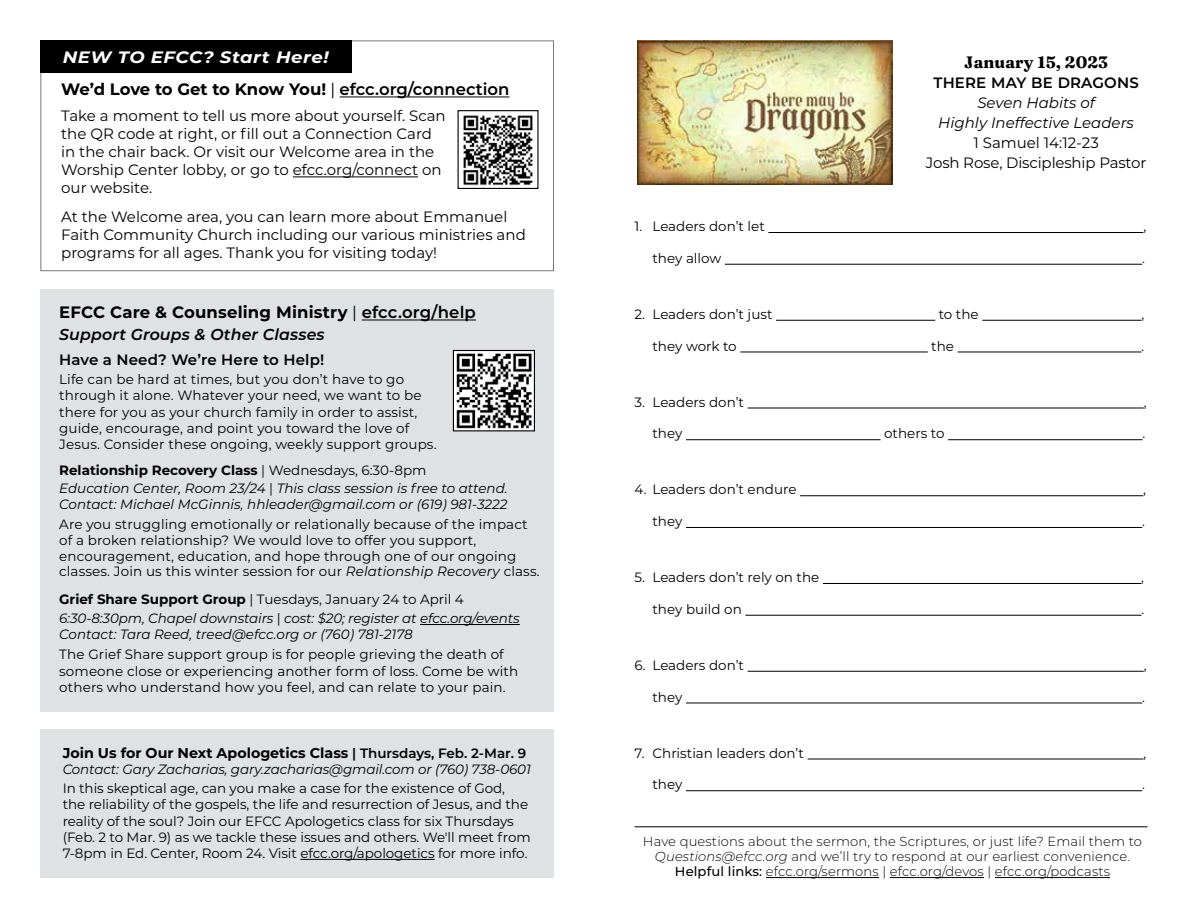
<style>
.page{position:relative;width:1188px;height:918px;background:#fff}
.page>*{position:absolute;margin:0;border:0;box-sizing:border-box;transform-origin:0 0}
.t1{font:700 16.5px/32.7px "Montserrat";letter-spacing:-.015em;color:#000}
.t2{font:700 16.5px "Montserrat";letter-spacing:.005em;color:#000}
.t3{font:900 16.5px "Fraunces 9 pt";letter-spacing:.01em;color:#000}
.t4{font:italic 600 15.75px "Montserrat";letter-spacing:.01em;color:#000}
.t5{font:15px/18px "Montserrat";color:#000}
.t6{font:600 15px "Montserrat";letter-spacing:.01em;color:#000}
.t7{font:italic 15px/20.1px "Montserrat";color:#000;text-align:center}
.t8{font:700 14.25px "Montserrat";color:#000}
.t9{font:13.5px/16.2px "Montserrat";color:#000}
.t10{font:italic 13.5px/18.1px "Montserrat";letter-spacing:-.01em;color:#000}
.t11{font:300 13.2px/15px "Montserrat";letter-spacing:.01em;color:#000;text-align:center}
.s1{font-style:italic;color:#fff}
.s2{font-weight:400}
.s3{font-weight:600}
.s4{font-weight:700;font-style:normal}
.s5{font-style:normal}
.s6{font-style:italic}
.s7{font-weight:600;font-size:13.5px}
.s8{font-weight:500}
</style>
<div class="page">
<div style="left:40px;top:729px;width:514px;height:149px;background:#e0e1e2"></div>
<div style="left:40px;top:40px;width:514px;height:231px;border:1px solid #77787b"></div>
<div style="left:41px;top:41px;width:311px;height:32px;background:#000"></div>
<hr style="left:340px;top:97px;width:169px;height:1px;background:#000">
<hr style="left:293px;top:177px;width:125px;height:1px;background:#000">
<img style="left:463px;top:115px;width:70px;height:71px">
<div style="left:458px;top:110px;width:80px;height:79px;border:1px solid #000"></div>
<div style="left:40px;top:289px;width:514px;height:423px;background:#e0e1e2"></div>
<hr style="left:362px;top:320px;width:114px;height:1px;background:#000">
<hr style="left:420px;top:624px;width:100px;height:1px;background:#000">
<img style="left:455px;top:352px;width:78px;height:77px">
<div style="left:453px;top:350px;width:82px;height:81px;border:1px solid #000"></div>
<hr style="left:300px;top:859px;width:135px;height:1px;background:#000">
<hr style="left:634px;top:826px;width:514px;height:1px;background:#000">
<hr style="left:766px;top:877px;width:113px;height:1px;background:#000">
<hr style="left:890px;top:877px;width:94px;height:1px;background:#000">
<hr style="left:995px;top:877px;width:115px;height:1px;background:#000">
<hr style="left:768px;top:232px;width:375px;height:1px;background:#000">
<hr style="left:725px;top:264px;width:417px;height:1px;background:#000">
<hr style="left:776px;top:320px;width:159px;height:1px;background:#000">
<hr style="left:982px;top:320px;width:159px;height:1px;background:#000">
<hr style="left:740px;top:352px;width:188px;height:1px;background:#000">
<hr style="left:958px;top:352px;width:184px;height:1px;background:#000">
<hr style="left:748px;top:408px;width:396px;height:1px;background:#000">
<hr style="left:686px;top:439px;width:195px;height:1px;background:#000">
<hr style="left:948px;top:439px;width:195px;height:1px;background:#000">
<hr style="left:800px;top:495px;width:343px;height:1px;background:#000">
<hr style="left:686px;top:527px;width:456px;height:1px;background:#000">
<hr style="left:823px;top:583px;width:318px;height:1px;background:#000">
<hr style="left:745px;top:615px;width:396px;height:1px;background:#000">
<hr style="left:748px;top:671px;width:396px;height:1px;background:#000">
<hr style="left:686px;top:703px;width:456px;height:1px;background:#000">
<hr style="left:808px;top:759px;width:336px;height:1px;background:#000">
<hr style="left:686px;top:790px;width:456px;height:1px;background:#000">
<img style="left:637px;top:41px;width:255px;height:143px">
<p class="t1" style="left:61px;top:40px;width:450px"><span class="s1">NEW TO EFCC? Start Here!<br></span>We’d Love to Get to Know You! <span class="s2">|</span> <span class="s3">efcc.org/connection</span></p>
<p class="t5" style="left:61px;top:107px;width:386px">Take a moment to tell us more about yourself. Scan the QR code at right, or fill out a Connection Card in the chair back. Or visit our Welcome area in the Worship Center lobby, or go to efcc.org/connect on our website.</p>
<p class="t5" style="left:61px;top:207px;width:466px">At the Welcome area, you can learn more about Emmanuel<br>Faith Community Church including our various ministries and programs for all ages. Thank you for visiting today!</p>
<p class="t2" style="left:59px;top:301px;width:418px">EFCC Care &amp; Counseling Ministry <span class="s2">|</span> <span class="s3">efcc.org/help</span></p>
<p class="t4" style="left:59px;top:324px;width:267px">Support Groups &amp; Other Classes</p>
<p class="t6" style="left:59px;top:349px;width:267px">Have a Need? We’re Here to Help!</p>
<p class="t9" style="left:59px;top:371px;width:379px">Life can be hard at times, but you don’t have to go through it alone. Whatever your need, we want to be there for you as your church family in order to assist, guide, encourage, and point you toward the love of Jesus. Consider these ongoing, weekly support groups.</p>
<p class="t10" style="left:59px;top:461px;width:450px"><span class="s4">Relationship Recovery Class</span> <span class="s5">| Wednesdays, 6:30-8pm<br></span>Education Center, Room 23/24 <span class="s5">|</span> This class session is free to attend.</p>
<p class="t10" style="left:59px;top:495px;width:450px">Contact: Michael McGinnis, hhleader@gmail.com or (619) 981-3222</p>
<p class="t9" style="left:59px;top:516px;width:482px;line-height:15.8px">Are you struggling emotionally or relationally because of the impact of a broken relationship? We would love to offer you support, encouragement, education, and hope through one of our ongoing classes. Join us this winter session for our <span class="s6">Relationship Recovery</span> class.</p>
<p class="t10" style="left:59px;top:590px;width:462px;line-height:18.9px"><span class="s4">Grief Share Support Group</span> <span class="s5">| Tuesdays, January 24 to April 4<br></span>6:30-8:30pm, Chapel downstairs <span class="s5">|</span> cost: $20; register at efcc.org/events</p>
<p class="t10" style="left:59px;top:625px;width:355px">Contact: Tara Reed, treed@efcc.org or (760) 781-2178</p>
<p class="t9" style="left:59px;top:646px;width:461px">The Grief Share support group is for people grieving the death of someone close or experiencing another form of loss. Come be with others who understand how you feel, and can relate to your pain.</p>
<p class="t8" style="left:63px;top:743px;width:465px">Join Us for Our Next Apologetics Class <span class="s7">| Thursdays, Feb. 2-Mar. 9</span></p>
<p class="t10" style="left:63px;top:760px;width:470px">Contact: Gary Zacharias, gary.zacharias@gmail.com or (760) 738-0601</p>
<p class="t9" style="left:63px;top:780px;width:470px">In this skeptical age, can you make a case for the existence of God, the reliability of the gospels, the life and resurrection of Jesus, and the reality of the soul? Join our EFCC Apologetics class for six Thursdays (Feb. 2 to Mar. 9) as we tackle these issues and others. We'll meet from 7-8pm in Ed. Center, Room 24. Visit efcc.org/apologetics for more info.</p>
<p class="t9" style="left:634px;top:218px;width:132px">1. Leaders don’t let</p>
<p class="t3" style="left:964px;top:49px;width:145px">January 15, 2023</p>
<p class="t6" style="left:933px;top:72px;width:207px">THERE MAY BE DRAGONS</p>
<p class="t7" style="left:938px;top:92px;width:197px">Seven Habits of<br>Highly Ineffective Leaders</p>
<p class="t5" style="left:926px;top:133px;width:222px;line-height:19.4px;text-align:center">1 Samuel 14:12-23<br>Josh Rose, Discipleship Pastor</p>
<p class="t9" style="left:1143px;top:218px;width:4px">,</p>
<p class="t9" style="left:652px;top:250px;width:70px">they allow</p>
<p class="t9" style="left:1142px;top:250px;width:4px">.</p>
<p class="t9" style="left:634px;top:306px;width:140px">2. Leaders don’t just</p>
<p class="t9" style="left:939px;top:306px;width:42px">to the</p>
<p class="t9" style="left:1141px;top:306px;width:4px">,</p>
<p class="t9" style="left:652px;top:337px;width:86px">they work to</p>
<p class="t9" style="left:931px;top:337px;width:24px">the</p>
<p class="t9" style="left:1142px;top:337px;width:4px">.</p>
<p class="t9" style="left:634px;top:393px;width:111px">3. Leaders don’t</p>
<p class="t9" style="left:1144px;top:393px;width:4px">,</p>
<p class="t9" style="left:652px;top:425px;width:31px">they</p>
<p class="t9" style="left:884px;top:425px;width:62px">others to</p>
<p class="t9" style="left:1143px;top:425px;width:4px">.</p>
<p class="t9" style="left:634px;top:481px;width:164px">4. Leaders don’t endure</p>
<p class="t9" style="left:1143px;top:481px;width:4px">,</p>
<p class="t9" style="left:652px;top:513px;width:31px">they</p>
<p class="t9" style="left:1142px;top:513px;width:4px">.</p>
<p class="t9" style="left:634px;top:569px;width:186px">5. Leaders don’t rely on the</p>
<p class="t9" style="left:1141px;top:569px;width:4px">,</p>
<p class="t9" style="left:652px;top:601px;width:91px">they build on</p>
<p class="t9" style="left:1141px;top:601px;width:4px">.</p>
<p class="t9" style="left:634px;top:657px;width:111px">6. Leaders don’t</p>
<p class="t9" style="left:1144px;top:657px;width:4px">,</p>
<p class="t9" style="left:652px;top:688px;width:31px">they</p>
<p class="t9" style="left:1142px;top:688px;width:4px">.</p>
<p class="t9" style="left:634px;top:744px;width:171px">7. Christian leaders don’t</p>
<p class="t9" style="left:1144px;top:744px;width:4px">,</p>
<p class="t9" style="left:652px;top:776px;width:31px">they</p>
<p class="t9" style="left:1142px;top:776px;width:4px">.</p>
<p class="t11" style="left:643px;top:834px;width:501px">Have questions about the sermon, the Scriptures, or just life? Email them to<br><span class="s6">Questions@efcc.org</span> and we’ll try to respond at our earliest convenience.<br><span class="s8">Helpful links:</span> efcc.org/sermons | efcc.org/devos | efcc.org/podcasts</p>
</div>
